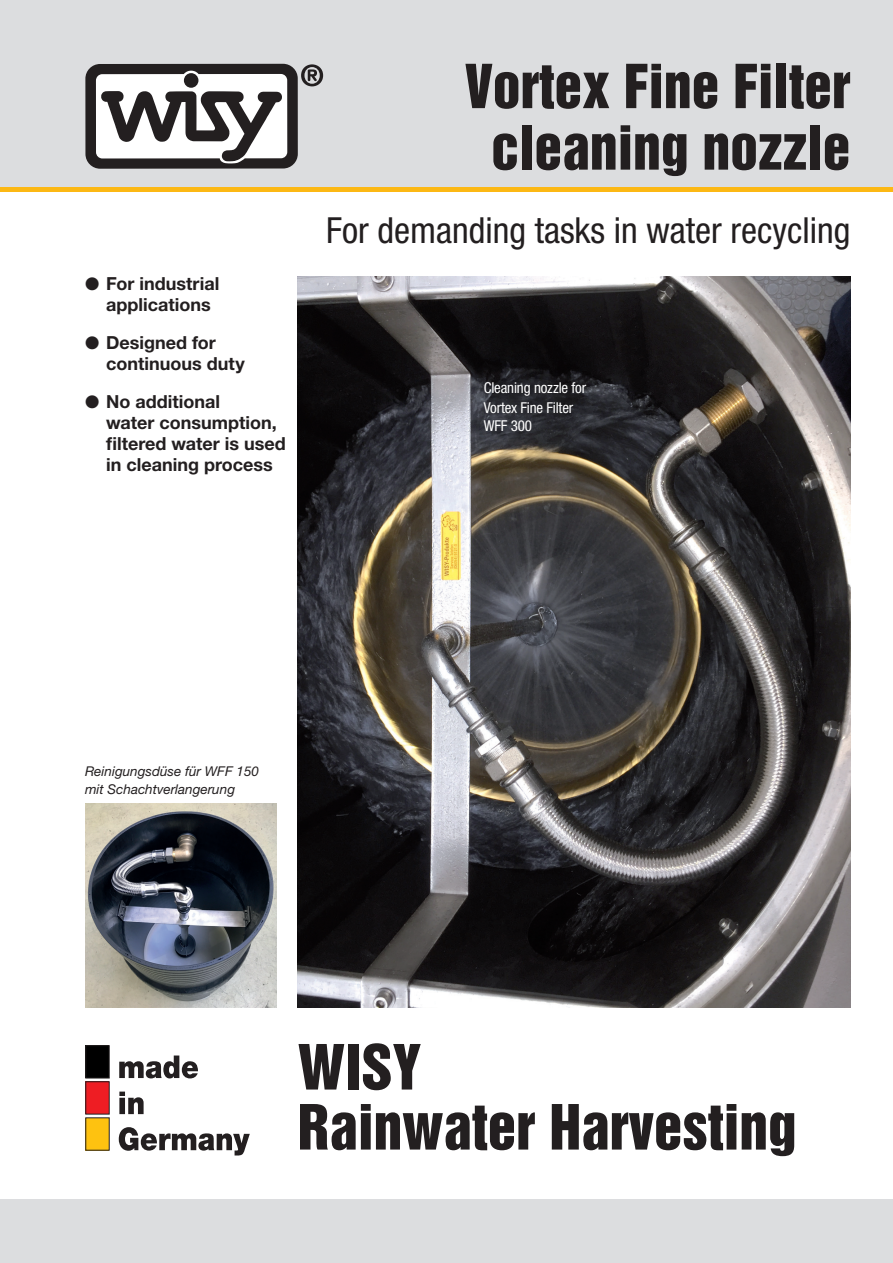
<style>
.page{position:relative;width:893px;height:1263px;background:#fff}
.page>*{position:absolute;margin:0;border:0;box-sizing:border-box;transform-origin:0 0}
.t1{font:57px/60px "Helvetica Inserat LT Pro";color:#231f20}
.t2{font:55.5px/61.5px "Helvetica Inserat LT Pro";color:#231f20;text-align:center}
.t3{font:condensed 36px "Helvetica Neue LT Pro";color:#231f20}
.t4{font:700 18px/21px "Helvetica Neue CE";color:#231f20}
.t5{font:condensed 15px/20.1px "Helvetica Neue";letter-spacing:-.01em;color:#fff}
.t6{font:italic 13.5px/18px "Helvetica Neue CE";color:#231f20}
</style>
<div class="page">
<img style="left:298px;top:276px;width:552px;height:732px">
<div style="left:0;top:0;width:893px;height:187px;background:#dcdddf"></div>
<div style="left:0;top:1199px;width:893px;height:64px;background:#dcdddf"></div>
<svg style="left:119px;top:1055px;width:79px;height:23px"></svg>
<svg style="left:119px;top:1091px;width:25px;height:23px"></svg>
<svg style="left:119px;top:1127px;width:131px;height:28px"></svg>
<div style="left:86px;top:1046px;width:23px;height:32px;background:#000"></div>
<div style="left:85px;top:1045px;width:25px;height:33px;border:1px solid #231f20"></div>
<div style="left:86px;top:1082px;width:23px;height:32px;background:#ee1d23"></div>
<div style="left:85px;top:1081px;width:25px;height:33px;border:1px solid #231f20"></div>
<div style="left:86px;top:1118px;width:23px;height:32px;background:#fec210"></div>
<div style="left:85px;top:1117px;width:25px;height:34px;border:1px solid #231f20"></div>
<hr style="left:0;top:187px;width:893px;height:4px;background:#fcb814">
<svg style="left:85px;top:64px;width:238px;height:105px;background:#959394"></svg>
<img style="left:85px;top:804px;width:191px;height:203px">
<p class="t4" style="left:106px;top:274px;width:115px;text-indent:-21px">● For industrial applications</p>
<p class="t4" style="left:106px;top:333px;width:140px;text-indent:-21px">● Designed for continuous duty</p>
<p class="t4" style="left:106px;top:392px;width:181px;text-indent:-21px">● No additional<br>water consumption, filtered water is used in cleaning process</p>
<h2 class="t2" style="left:465px;top:57px;width:387px">Vortex Fine Filter cleaning nozzle</h2>
<h3 class="t3" style="left:326px;top:209px;width:526px">For demanding tasks in water recycling</h3>
<p class="t5" style="left:484px;top:378px;width:104px">Cleaning nozzle for<br>Vortex Fine Filter</p>
<p class="t5" style="left:484px;top:416px;width:50px">WFF 300</p>
<p class="t6" style="left:85px;top:762px;width:176px">Reinigungsdüse für WFF 150 mit Schachtverlangerung</p>
<h1 class="t1" style="left:298px;top:1039px;width:500px">WISY<br>Rainwater Harvesting</h1>
</div>
